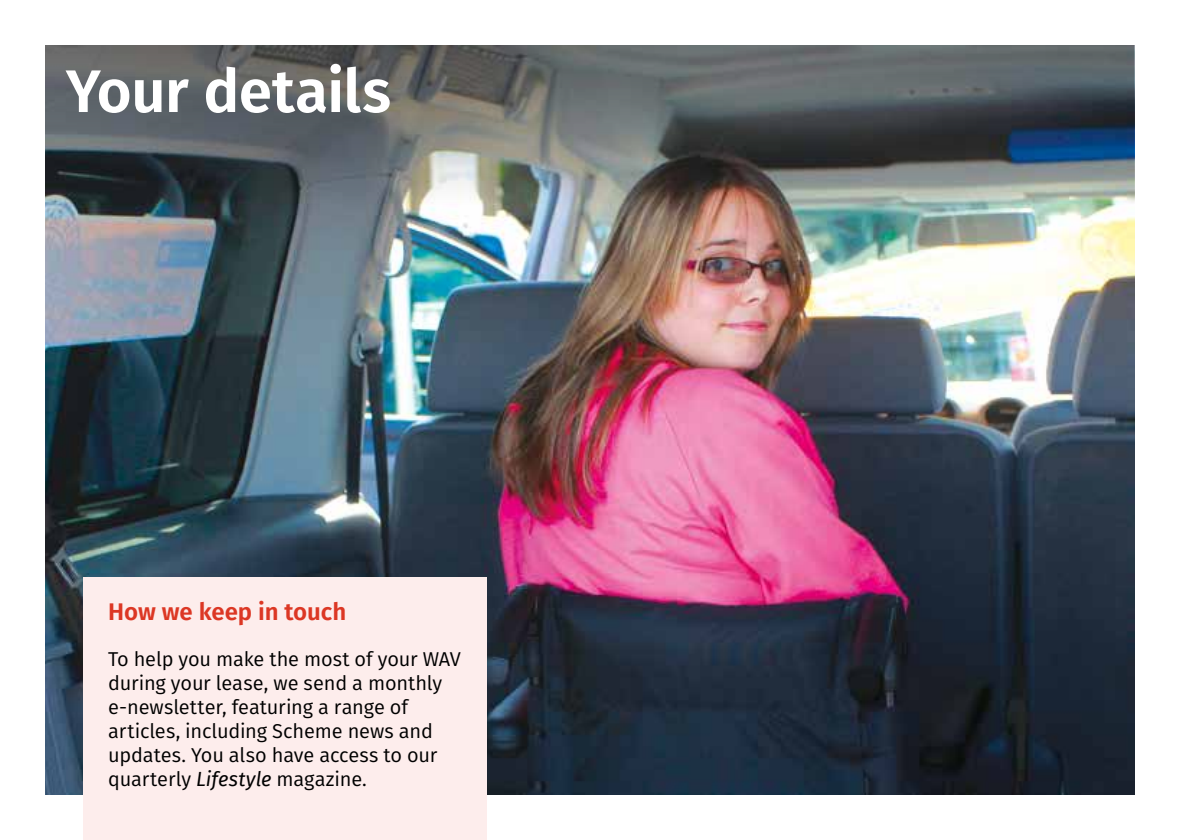
<style>
.page{position:relative;width:1191px;height:840px;background:#fff}
.page>*{position:absolute;margin:0;border:0;box-sizing:border-box;transform-origin:0 0}
.t1{font:600 60px "Fira Sans";letter-spacing:-.01em;color:#fff}
.t2{font:600 24px "Fira Sans";color:#dc3724}
.t3{font:20px/24px "Fira Sans";letter-spacing:-.01em;color:#000}
.s1{font-style:italic}
</style>
<div class="page">
<img style="left:45px;top:205px;width:1089px;height:589px">
<img style="left:45px;top:45px;width:1089px;height:160px">
<div style="left:83px;top:577px;width:404px;height:262px;background:#fdedec"></div>
<p class="t1" style="left:66px;top:42px;width:327px">Your details</p>
<p class="t2" style="left:108px;top:591px;width:239px">How we keep in touch</p>
<p class="t3" style="left:108px;top:646px;width:354px">To help you make the most of your WAV during your lease, we send a monthly e-newsletter, featuring a range of articles, including Scheme news and updates. You also have access to our quarterly <span class="s1">Lifestyle</span> magazine.</p>
</div>
